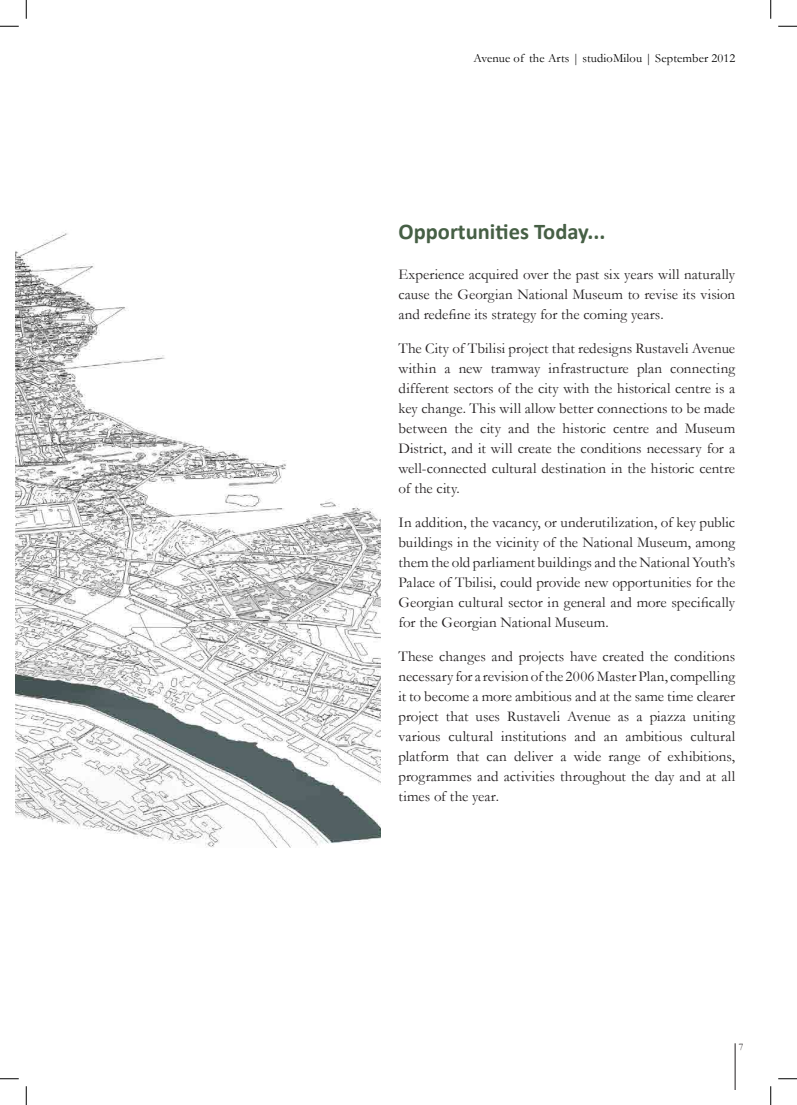
<style>
.page{position:relative;width:797px;height:1105px;background:#fff}
.page>*{position:absolute;margin:0;border:0;box-sizing:border-box;transform-origin:0 0}
.t1{font:700 22.5px "Calibri";color:#465f45}
.Body{font:15px/20px "Garamond";color:#231f20;text-align:justify}
.t2{font:12.5px "Garamond";letter-spacing:.01em;color:#000}
.Page_Numbering{font:10px "Garamond";color:#231f20}
</style>
<div class="page">
<img style="left:16px;top:230px;width:365px;height:617px">
<hr style="left:735px;top:1043px;width:1px;height:46px;background:#231f20">
<svg style="left:0;top:25px;width:19px;height:2px"></svg>
<svg style="left:778px;top:25px;width:19px;height:2px"></svg>
<svg style="left:0;top:1078px;width:19px;height:1px"></svg>
<svg style="left:778px;top:1078px;width:19px;height:1px"></svg>
<svg style="left:25px;top:0;width:2px;height:19px"></svg>
<svg style="left:25px;top:1086px;width:2px;height:19px"></svg>
<svg style="left:770px;top:0;width:1px;height:19px"></svg>
<svg style="left:770px;top:1086px;width:1px;height:19px"></svg>
<p class="t2" style="left:473px;top:49px;width:263px">Avenue of the Arts | studioMilou | September 2012</p>
<p class="t1" style="left:398px;top:217px;width:208px">Opportunities Today...</p>
<p class="Body" style="left:398px;top:264px;width:338px">Experience acquired over the past six years will naturally cause the Georgian National Museum to revise its vision and redefine its strategy for the coming years.</p>
<p class="Body" style="left:398px;top:338px;width:338px">The City of Tbilisi project that redesigns Rustaveli Avenue within a new tramway infrastructure plan connecting different sectors of the city with the historical centre is a key change. This will allow better connections to be made between the city and the historic centre and Museum District, and it will create the conditions necessary for a well-connected cultural destination in the historic centre of the city.</p>
<p class="Body" style="left:398px;top:512px;width:338px">In addition, the vacancy, or underutilization, of key public buildings in the vicinity of the National Museum, among them the old parliament buildings and the National Youth’s Palace of Tbilisi, could provide new opportunities for the Georgian cultural sector in general and more specifically for the Georgian National Museum.</p>
<p class="Body" style="left:398px;top:646px;width:338px">These changes and projects have created the conditions necessary for a revision of the 2006 Master Plan, compelling it to become a more ambitious and at the same time clearer project that uses Rustaveli Avenue as a piazza uniting various cultural institutions and an ambitious cultural platform that can deliver a wide range of exhibitions, programmes and activities throughout the day and at all times of the year.</p>
<p class="Page_Numbering" style="left:738px;top:1040px;width:6px">7</p>
</div>
